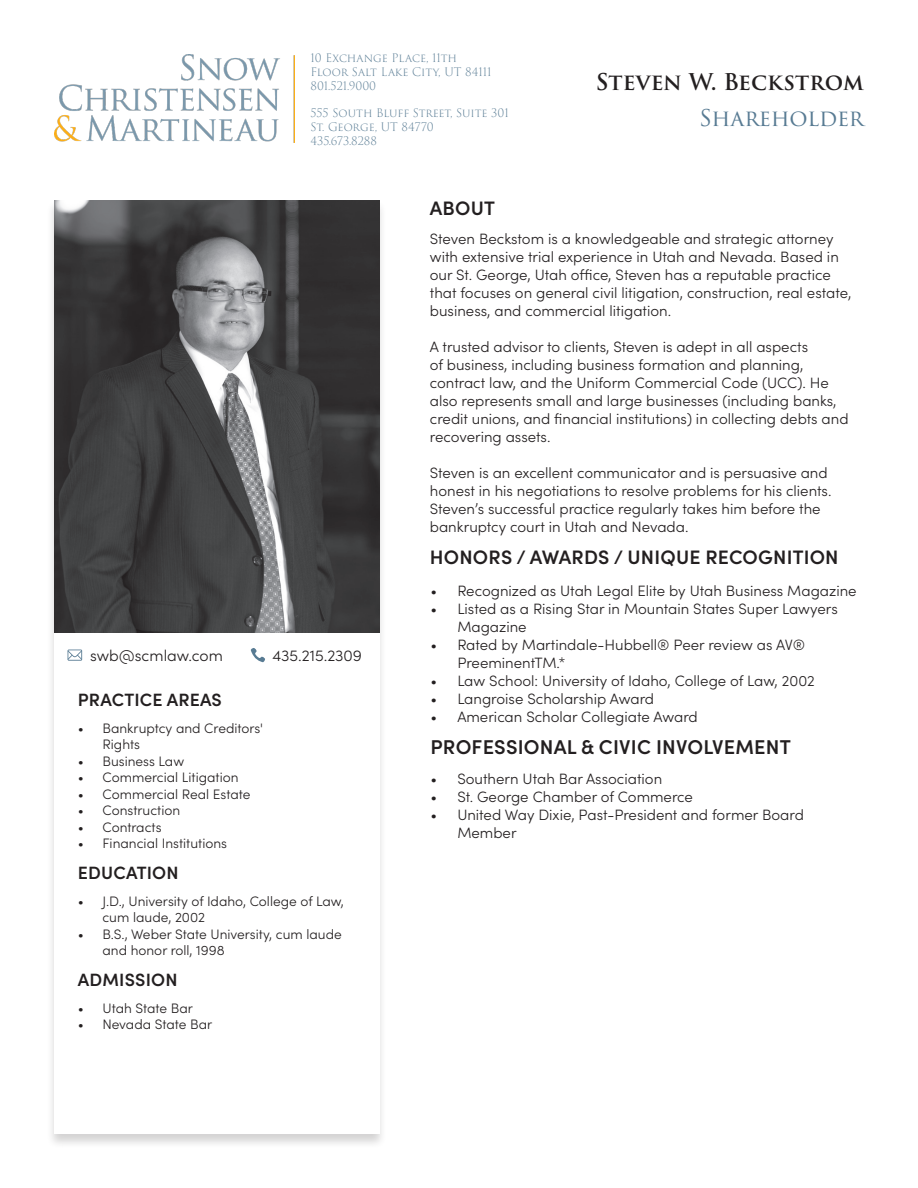
<style>
.page{position:relative;width:918px;height:1188px;background:#fff}
.page>*{position:absolute;margin:0;border:0;box-sizing:border-box;transform-origin:0 0}
.t1{font:600 22.5px "Trajan Pro 3";letter-spacing:.005em;color:#231f20}
.t2{font:22.5px "Trajan Pro 3";letter-spacing:-.01em;color:#587b93}
.t3{font:600 19.95px "Sofia Pro";letter-spacing:.01em;color:#231f20}
.Headers{font:600 19.5px "Sofia Pro";letter-spacing:.01em;color:#231f20}
.Headers-2{font:600 17.85px "Sofia Pro";letter-spacing:.01em;color:#231f20}
.t4{font:300 15.75px "Sofia Pro";color:#231f20}
.Paragraph_Style_1{font:300 15px/18px "Sofia Pro";color:#231f20}
.t5{font:300 13.65px/16.5px "Sofia Pro";color:#231f20}
.t6{font:300 11.4px/13.6px "Trajan Pro 3";color:#587b93}
</style>
<div class="page">
<img style="left:54px;top:54px;width:240px;height:88px">
<div style="left:46px;top:199px;width:341px;height:950px;background:#231f20;opacity:.2"></div>
<div style="left:54px;top:201px;width:325px;height:933px;background:#fff"></div>
<img style="left:54px;top:201px;width:325px;height:431px">
<svg style="left:251px;top:648px;width:14px;height:14px"></svg>
<svg style="left:68px;top:650px;width:14px;height:11px"></svg>
<p class="t6" style="left:310px;top:52px;width:183px">10 Exchange Place, 11th<br>Floor Salt Lake City, UT 84111<br>801.521.9000</p>
<p class="t6" style="left:310px;top:107px;width:200px">555 South Bluff Street, Suite 301<br>St. George, UT 84770<br>435.673.8288</p>
<p class="Headers" style="left:430px;top:193px;width:67px">ABOUT</p>
<p class="t1" style="left:596px;top:65px;width:269px">Steven W. Beckstrom</p>
<p class="t2" style="left:699px;top:102px;width:166px">SHAREHOLDER</p>
<p class="Paragraph_Style_1" style="left:430px;top:229px;width:423px">Steven Beckstom is a knowledgeable and strategic attorney with extensive trial experience in Utah and Nevada. Based in our St. George, Utah office, Steven has a reputable practice that focuses on general civil litigation, construction, real estate, business, and commercial litigation.</p>
<p class="Paragraph_Style_1" style="left:430px;top:337px;width:420px">A trusted advisor to clients, Steven is adept in all aspects<br>of business, including business formation and planning, contract law, and the Uniform Commercial Code (UCC). He also represents small and large businesses (including banks, credit unions, and financial institutions) in collecting debts and recovering assets.</p>
<p class="Paragraph_Style_1" style="left:430px;top:463px;width:403px">Steven is an excellent communicator and is persuasive and honest in his negotiations to resolve problems for his clients.<br>Steven’s successful practice regularly takes him before the bankruptcy court in Utah and Nevada.</p>
<p class="t4" style="left:90px;top:644px;width:134px">swb@scmlaw.com</p>
<p class="t4" style="left:272px;top:644px;width:91px">435.215.2309</p>
<p class="Headers-2" style="left:78px;top:686px;width:146px">PRACTICE AREAS</p>
<p class="t5" style="left:102px;top:719px;width:162px;text-indent:-25px">• Bankruptcy and Creditors'<br>Rights</p>
<p class="t5" style="left:78px;top:752px;width:108px">• Business Law</p>
<p class="t5" style="left:78px;top:768px;width:162px">• Commercial Litigation</p>
<p class="t5" style="left:78px;top:785px;width:174px">• Commercial Real Estate</p>
<p class="t5" style="left:78px;top:801px;width:104px">• Construction</p>
<p class="t5" style="left:78px;top:818px;width:85px">• Contracts</p>
<p class="t5" style="left:78px;top:834px;width:151px">• Financial Institutions</p>
<p class="Headers-2" style="left:78px;top:860px;width:102px">EDUCATION</p>
<p class="t5" style="left:102px;top:892px;width:243px;text-indent:-25px">• J.D., University of Idaho, College of Law, cum laude, 2002</p>
<p class="t5" style="left:102px;top:925px;width:241px;text-indent:-25px">• B.S., Weber State University, cum laude and honor roll, 1998</p>
<p class="Headers-2" style="left:78px;top:967px;width:101px">ADMISSION</p>
<p class="t5" style="left:78px;top:999px;width:117px">• Utah State Bar</p>
<p class="t5" style="left:78px;top:1016px;width:136px">• Nevada State Bar</p>
<p class="Headers" style="left:430px;top:543px;width:410px">HONORS / AWARDS / UNIQUE RECOGNITION</p>
<p class="Paragraph_Style_1" style="left:430px;top:581px;width:428px">• Recognized as Utah Legal Elite by Utah Business Magazine</p>
<p class="Paragraph_Style_1" style="left:457px;top:599px;width:382px;text-indent:-27px">• Listed as a Rising Star in Mountain States Super Lawyers<br>Magazine</p>
<p class="Paragraph_Style_1" style="left:457px;top:635px;width:349px;text-indent:-27px">• Rated by Martindale-Hubbell® Peer review as AV®<br>PreeminentTM.*</p>
<p class="Paragraph_Style_1" style="left:430px;top:671px;width:386px">• Law School: University of Idaho, College of Law, 2002</p>
<p class="Paragraph_Style_1" style="left:430px;top:689px;width:225px">• Langroise Scholarship Award</p>
<p class="Paragraph_Style_1" style="left:430px;top:707px;width:269px">• American Scholar Collegiate Award</p>
<p class="t3" style="left:430px;top:732px;width:362px">PROFESSIONAL &amp; CIVIC INVOLVEMENT</p>
<p class="Paragraph_Style_1" style="left:430px;top:769px;width:233px">• Southern Utah Bar Association</p>
<p class="Paragraph_Style_1" style="left:430px;top:787px;width:264px">• St. George Chamber of Commerce</p>
<p class="Paragraph_Style_1" style="left:457px;top:805px;width:348px;text-indent:-27px">• United Way Dixie, Past-President and former Board<br>Member</p>
</div>
